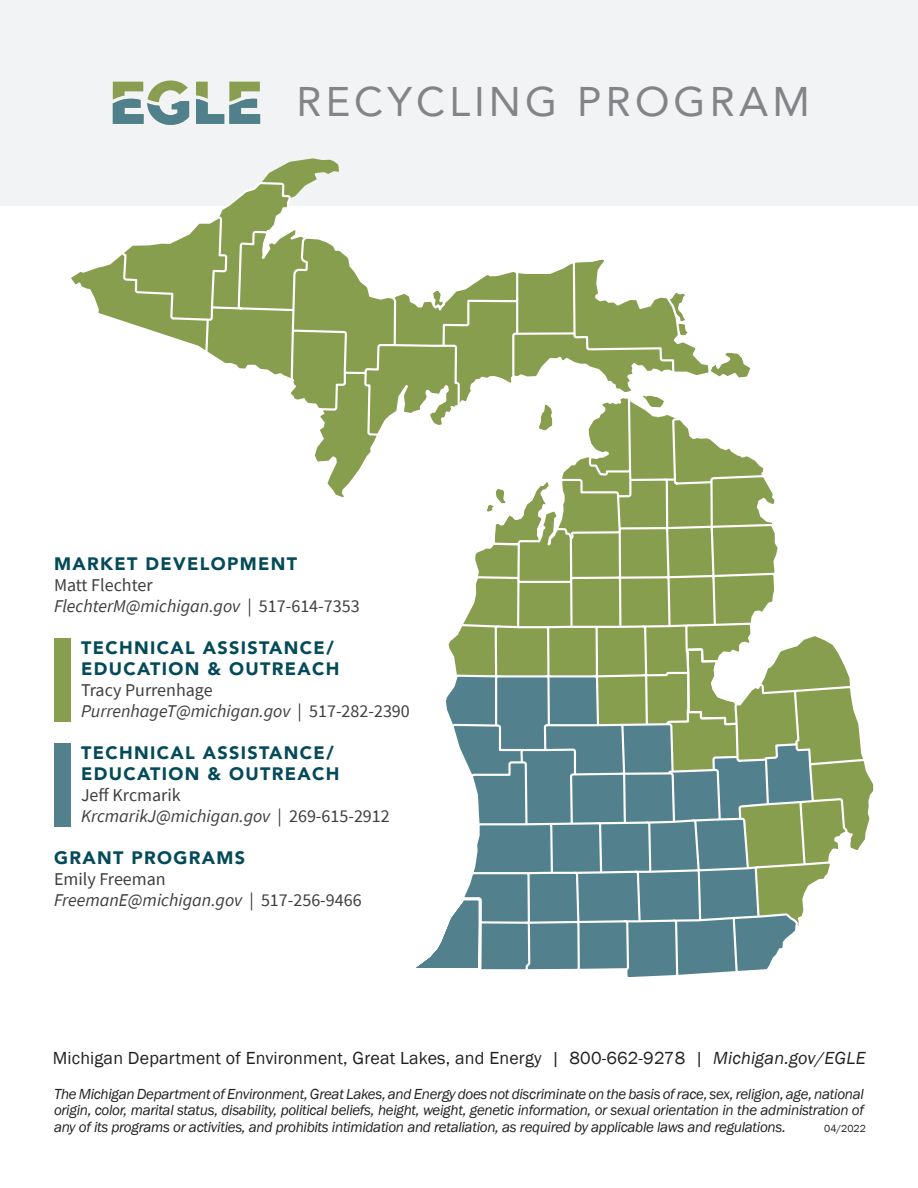
<style>
.page{position:relative;width:918px;height:1188px;background:#fff}
.page>*{position:absolute;margin:0;border:0;box-sizing:border-box;transform-origin:0 0}
.t1{font:41.25px "Avenir";letter-spacing:.1em;color:#828487}
.t2{font:italic 18px "Source Sans Pro";color:#3e3e3f}
.t3{font:900 18px/21px "Avenir";letter-spacing:.075em;color:#044a58}
.t4{font:18px "Franklin Gothic";letter-spacing:.01em;color:#231f20}
.t5{font:18px "Source Sans Pro";color:#3e3e3f}
.t6{font:italic 15px/16.5px "Franklin Gothic";letter-spacing:-.02em;color:#231f20;text-align:justify}
.t7{font:10.5px "Franklin Gothic";color:#231f20}
.s1{font-style:normal}
.s2{font-style:italic}
</style>
<div class="page">
<div style="left:0;top:0;width:918px;height:205px;background:#f2f3f4"></div>
<svg style="left:416px;top:205px;width:461px;height:772px"></svg>
<svg style="left:378px;top:205px;width:83px;height:433px"></svg>
<svg style="left:67px;top:80px;width:311px;height:418px"></svg>
<div style="left:54px;top:638px;width:16px;height:84px;background:#879e4f"></div>
<div style="left:54px;top:743px;width:16px;height:84px;background:#52808c"></div>
<p class="t1" style="left:296px;top:69px;width:515px">RECYCLING PROGRAM</p>
<p class="t3" style="left:54px;top:553px;width:245px">MARKET DEVELOPMENT</p>
<p class="t5" style="left:54px;top:574px;width:100px">Matt Flechter</p>
<p class="t2" style="left:54px;top:595px;width:307px">FlechterM@michigan.gov <span class="s1">| 517-614-7353</span></p>
<p class="t3" style="left:81px;top:637px;width:260px">TECHNICAL ASSISTANCE/<br>EDUCATION &amp; OUTREACH</p>
<p class="t5" style="left:81px;top:679px;width:133px">Tracy Purrenhage</p>
<p class="t2" style="left:81px;top:700px;width:330px">PurrenhageT@michigan.gov <span class="s1">| 517-282-2390</span></p>
<p class="t3" style="left:81px;top:742px;width:260px">TECHNICAL ASSISTANCE/<br>EDUCATION &amp; OUTREACH</p>
<p class="t5" style="left:81px;top:784px;width:101px">Jeff Krcmarik</p>
<p class="t2" style="left:81px;top:805px;width:310px">KrcmarikJ@michigan.gov <span class="s1">| 269-615-2912</span></p>
<p class="t3" style="left:54px;top:847px;width:193px">GRANT PROGRAMS</p>
<p class="t5" style="left:54px;top:868px;width:113px">Emily Freeman</p>
<p class="t2" style="left:54px;top:889px;width:309px">FreemanE@michigan.gov <span class="s1">| 517-256-9466</span></p>
<p class="t4" style="left:53px;top:1047px;width:815px">Michigan Department of Environment, Great Lakes, and Energy | 800-662-9278 | <span class="s2">Michigan.gov/EGLE</span></p>
<p class="t6" style="left:54px;top:1086px;width:811px">The Michigan Department of Environment, Great Lakes, and Energy does not discriminate on the basis of race, sex, religion, age, national origin, color, marital status, disability, political beliefs, height, weight, genetic information, or sexual orientation in the administration of any of its programs or activities, and prohibits intimidation and retaliation, as required by applicable laws and regulations.</p>
<p class="t7" style="left:824px;top:1122px;width:43px">04/2022</p>
</div>
